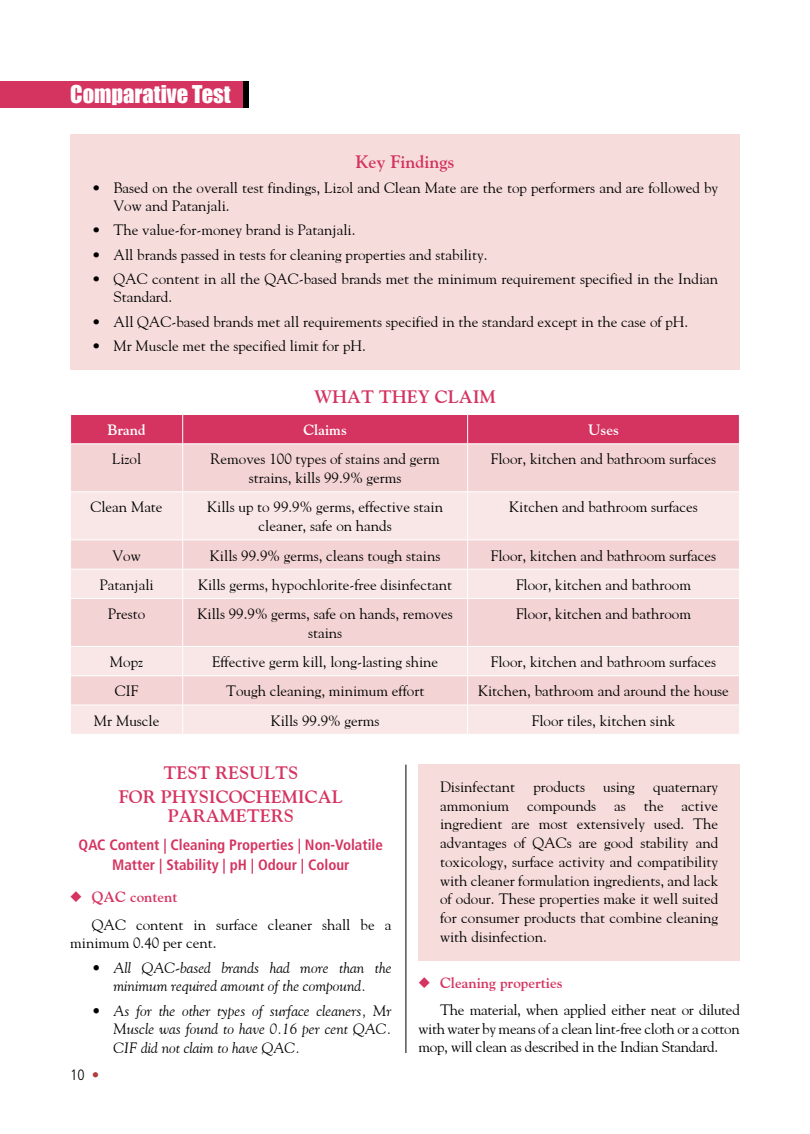
<style>
.page{position:relative;width:810px;height:1134px;background:#fff}
.page>*{position:absolute;margin:0;border:0;box-sizing:border-box;transform-origin:0 0}
.t1{font:22.5px "Impact";color:#fff}
.t2{font:700 18px/24.2px "Gaudiya";color:#d53360;text-align:center}
.t3{font:15px/18.8px "Gaudiya";color:#000}
.t4{font:italic 15px/18.8px "Gaudiya";color:#000;text-align:center}
.t5{font:15px/27.5px "Gaudiya";letter-spacing:-.02em;color:#000}
.t6{font:700 condensed 15px/19.5px "Frutiger";color:#d53360;text-align:center}
.t7{font:700 15px "Gaudiya";color:#fff}
.t8{font:300 condensed 15px "Frutiger";color:#000}
.s1{color:#d53360}
.s2{font-weight:700;color:#d53360}
.s3{color:#ae3d3c}
</style>
<div class="page">
<div style="left:70px;top:135px;width:670px;height:235px;background:#f6dddc"></div>
<div style="left:418px;top:765px;width:322px;height:196px;background:#f6dddc"></div>
<svg style="left:242px;top:81px;width:6px;height:27px"></svg>
<div style="left:0;top:81px;width:242px;height:27px;background:#d53360"></div>
<div style="left:71px;top:444px;width:668px;height:47px;background:#f3d3d3"></div>
<svg style="left:71px;top:492px;width:668px;height:242px;background:#f5dedd"></svg>
<div style="left:71px;top:415px;width:668px;height:28px;background:#d53360"></div>
<hr style="left:182px;top:444px;width:1px;height:47px;background:#fff">
<hr style="left:467px;top:444px;width:1px;height:47px;background:#fff">
<hr style="left:182px;top:492px;width:1px;height:47px;background:#fff">
<hr style="left:467px;top:492px;width:1px;height:47px;background:#fff">
<hr style="left:70px;top:539px;width:113px;height:1px;background:#fff">
<hr style="left:183px;top:539px;width:285px;height:1px;background:#fff">
<hr style="left:468px;top:539px;width:272px;height:1px;background:#fff">
<hr style="left:70px;top:569px;width:113px;height:1px;background:#fff">
<hr style="left:183px;top:569px;width:285px;height:1px;background:#fff">
<svg style="left:182px;top:540px;width:1px;height:58px"></svg>
<hr style="left:468px;top:569px;width:272px;height:1px;background:#fff">
<svg style="left:467px;top:540px;width:1px;height:58px"></svg>
<hr style="left:70px;top:598px;width:113px;height:1px;background:#fff">
<hr style="left:183px;top:598px;width:285px;height:1px;background:#fff">
<hr style="left:182px;top:599px;width:1px;height:47px;background:#fff">
<hr style="left:468px;top:598px;width:272px;height:1px;background:#fff">
<hr style="left:467px;top:599px;width:1px;height:47px;background:#fff">
<hr style="left:70px;top:646px;width:113px;height:1px;background:#fff">
<hr style="left:183px;top:646px;width:285px;height:1px;background:#fff">
<hr style="left:468px;top:646px;width:272px;height:1px;background:#fff">
<hr style="left:70px;top:675px;width:113px;height:1px;background:#fff">
<hr style="left:183px;top:675px;width:285px;height:1px;background:#fff">
<hr style="left:468px;top:675px;width:272px;height:1px;background:#fff">
<hr style="left:70px;top:705px;width:113px;height:1px;background:#fff">
<hr style="left:183px;top:705px;width:285px;height:1px;background:#fff">
<svg style="left:182px;top:647px;width:1px;height:87px"></svg>
<hr style="left:468px;top:705px;width:272px;height:1px;background:#fff">
<svg style="left:467px;top:647px;width:1px;height:87px"></svg>
<hr style="left:406px;top:765px;width:1px;height:288px;background:#000">
<h1 class="t1" style="left:70px;top:77px;width:162px">Comparative Test</h1>
<p class="t2" style="left:355px;top:150px;width:101px">Key Findings</p>
<p class="t3" style="left:113px;top:178px;width:606px;text-indent:-22px">• Based on the overall test findings, Lizol and Clean Mate are the top performers and are followed by<br>Vow and Patanjali.</p>
<p class="t3" style="left:92px;top:220px;width:265px">• The value-for-money brand is Patanjali.</p>
<p class="t3" style="left:92px;top:245px;width:397px">• All brands passed in tests for cleaning properties and stability.</p>
<p class="t3" style="left:114px;top:269px;width:606px;text-indent:-22px">• QAC content in all the QAC-based brands met the minimum requirement specified in the Indian<br>Standard.</p>
<p class="t3" style="left:92px;top:312px;width:598px">• All QAC-based brands met all requirements specified in the standard except in the case of pH.</p>
<p class="t3" style="left:92px;top:336px;width:276px">• Mr Muscle met the specified limit for pH.</p>
<p class="t2" style="left:314px;top:385px;width:33px">What</p>
<p class="t2" style="left:379px;top:385px;width:27px">They</p>
<p class="t2" style="left:435px;top:385px;width:26px">Claim</p>
<p class="t7" style="left:107px;top:421px;width:40px">Brand</p>
<p class="t7" style="left:304px;top:421px;width:45px">Claims</p>
<p class="t7" style="left:588px;top:421px;width:32px">Uses</p>
<p class="t3" style="left:112px;top:449px;width:31px">Lizol</p>
<p class="t3" style="left:211px;top:449px;width:231px;text-align:center">Removes 100 types of stains and germ strains, kills 99.9% germs</p>
<p class="t3" style="left:491px;top:449px;width:227px">Floor, kitchen and bathroom surfaces</p>
<p class="t3" style="left:91px;top:498px;width:74px">Clean Mate</p>
<p class="t3" style="left:207px;top:498px;width:237px;text-align:center">Kills up to 99.9% germs, effective stain cleaner, safe on hands</p>
<p class="t3" style="left:509px;top:498px;width:190px">Kitchen and bathroom surfaces</p>
<p class="t3" style="left:113px;top:546px;width:30px">Vow</p>
<p class="t3" style="left:210px;top:546px;width:232px">Kills 99.9% germs, cleans tough stains</p>
<p class="t3" style="left:491px;top:546px;width:227px">Floor, kitchen and bathroom surfaces</p>
<p class="t3" style="left:100px;top:575px;width:56px">Patanjali</p>
<p class="t3" style="left:198px;top:575px;width:256px">Kills germs, hypochlorite-free disinfectant</p>
<p class="t3" style="left:516px;top:575px;width:176px">Floor, kitchen and bathroom</p>
<p class="t3" style="left:108px;top:604px;width:39px">Presto</p>
<p class="t3" style="left:197px;top:604px;width:257px;text-align:center">Kills 99.9% germs, safe on hands, removes stains</p>
<p class="t3" style="left:516px;top:604px;width:176px">Floor, kitchen and bathroom</p>
<p class="t3" style="left:110px;top:652px;width:35px">Mopz</p>
<p class="t3" style="left:212px;top:652px;width:228px">Effective germ kill, long-lasting shine</p>
<p class="t3" style="left:491px;top:652px;width:227px">Floor, kitchen and bathroom surfaces</p>
<p class="t3" style="left:115px;top:681px;width:25px">CIF</p>
<p class="t3" style="left:226px;top:681px;width:200px">Tough cleaning, minimum effort</p>
<p class="t3" style="left:478px;top:681px;width:252px">Kitchen, bathroom and around the house</p>
<p class="t3" style="left:94px;top:711px;width:67px">Mr Muscle</p>
<p class="t3" style="left:271px;top:711px;width:110px">Kills 99.9% germs</p>
<p class="t3" style="left:532px;top:711px;width:145px">Floor tiles, kitchen sink</p>
<p class="t2" style="left:119px;top:760px;width:226px">TEST RESULTS<br>FOR PHYSICOCHEMICAL</p>
<p class="t2" style="left:168px;top:803px;width:127px">PARAMETERS</p>
<p class="t6" style="left:79px;top:835px;width:306px">QAC Content | Cleaning Properties | Non-Volatile<br>Matter | Stability | pH | Odour | Colour</p>
<p class="t3" style="left:92px;top:883px;width:301px;line-height:27.5px;text-indent:-22px"><span class="s1">◆</span> <span class="s2">QAC content<br></span>QAC content in surface cleaner shall be a</p>
<p class="t3" style="left:70px;top:934px;width:148px">minimum 0.40 per cent.</p>
<p class="t4" style="left:92px;top:958px;width:301px">• All QAC-based brands had more than the minimum required amount of the compound.</p>
<p class="t4" style="left:113px;top:1001px;width:280px;text-align:justify;text-indent:-22px">• As for the other types of surface cleaners, Mr Muscle was found to have 0.16 per cent QAC.<br>CIF did not claim to have QAC.</p>
<p class="t8" style="left:70px;top:1066px;width:31px">10 <span class="s3">•</span></p>
<p class="t3" style="left:440px;top:777px;width:280px;text-align:justify">Disinfectant products using quaternary ammonium compounds as the active ingredient are most extensively used. The advantages of QACs are good stability and toxicology, surface activity and compatibility with cleaner formulation ingredients, and lack of odour. These properties make it well suited for consumer products that combine cleaning with disinfection.</p>
<p class="t5" style="left:440px;top:968px;width:301px;text-indent:-22px"><span class="s1">◆</span> <span class="s2">Cleaning properties<br></span>The material, when applied either neat or diluted</p>
<p class="t5" style="left:419px;top:1019px;width:323px;line-height:18.8px">with water by means of a clean lint-free cloth or a cotton mop, will clean as described in the Indian Standard.</p>
</div>
